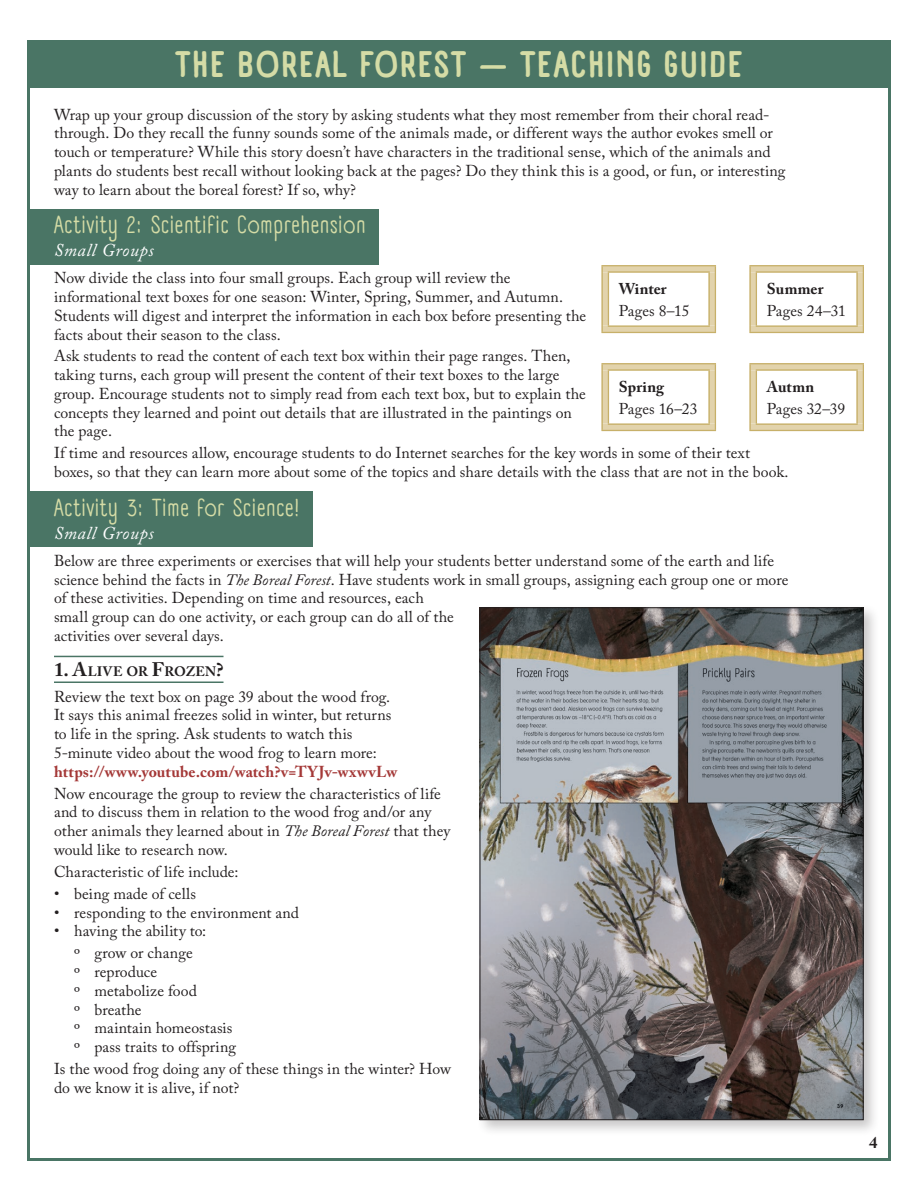
<style>
.page{position:relative;width:918px;height:1188px;background:#fff}
.page>*{position:absolute;margin:0;border:0;box-sizing:border-box;transform-origin:0 0}
.t1{font:700 36px "Panforte Pro";letter-spacing:.05em;color:#d5dca6}
.H1_-_title{font:24px "Panforte Pro";letter-spacing:.035em;color:#d5dca6}
.H1_-_title-2{font:italic 18px "Adobe Caslon Pro";letter-spacing:.035em;color:#fff}
.t2{font:700 16.5px "Adobe Caslon Pro";color:#231f20}
.body-copy{font:15.75px/18.8px "Adobe Caslon Pro";letter-spacing:.005em;color:#231f20}
.table-body-copy{font:15.6px "Adobe Caslon Pro";letter-spacing:.005em;color:#231f20}
.table-body-copy-2{font:700 15.6px "Adobe Caslon Pro";letter-spacing:.01em;color:#231f20}
.H2_-_subtitle{font:700 13.65px "Adobe Caslon Pro";letter-spacing:.005em;color:#231f20}
.s1{font-style:italic}
.s2{font-size:19.5px}
.s3{font-weight:700;color:#a43837}
</style>
<div class="page">
<div style="left:27px;top:209px;width:351px;height:56px;background:#4a7565"></div>
<div style="left:27px;top:492px;width:286px;height:55px;background:#4a7565"></div>
<hr style="left:54px;top:656px;width:170px;height:1px;background:#4a7565">
<hr style="left:54px;top:682px;width:170px;height:1px;background:#4a7565">
<svg style="left:603px;top:266px;width:112px;height:7px"></svg>
<svg style="left:603px;top:273px;width:5px;height:53px"></svg>
<svg style="left:710px;top:273px;width:5px;height:53px"></svg>
<svg style="left:603px;top:326px;width:112px;height:6px"></svg>
<hr style="left:602px;top:265px;width:114px;height:1px;background:#c7b069">
<hr style="left:608px;top:271px;width:102px;height:2px;background:#c7b069">
<hr style="left:602px;top:266px;width:1px;height:66px;background:#c7b069">
<hr style="left:608px;top:273px;width:1px;height:53px;background:#c7b069">
<hr style="left:709px;top:273px;width:1px;height:53px;background:#c7b069">
<hr style="left:715px;top:266px;width:1px;height:66px;background:#c7b069">
<hr style="left:608px;top:326px;width:102px;height:1px;background:#c7b069">
<hr style="left:602px;top:332px;width:114px;height:1px;background:#c7b069">
<svg style="left:603px;top:364px;width:112px;height:7px"></svg>
<svg style="left:603px;top:371px;width:5px;height:53px"></svg>
<svg style="left:710px;top:371px;width:5px;height:53px"></svg>
<div style="left:602px;top:424px;width:114px;height:7px;background:#e2d3ac"></div>
<hr style="left:602px;top:363px;width:114px;height:1px;background:#c7b069">
<hr style="left:608px;top:369px;width:102px;height:2px;background:#c7b069">
<hr style="left:602px;top:364px;width:1px;height:66px;background:#c7b069">
<hr style="left:608px;top:371px;width:1px;height:53px;background:#c7b069">
<hr style="left:709px;top:371px;width:1px;height:53px;background:#c7b069">
<hr style="left:715px;top:364px;width:1px;height:66px;background:#c7b069">
<hr style="left:608px;top:424px;width:102px;height:1px;background:#c7b069">
<hr style="left:602px;top:430px;width:114px;height:1px;background:#c7b069">
<svg style="left:751px;top:266px;width:112px;height:7px"></svg>
<svg style="left:751px;top:273px;width:5px;height:53px"></svg>
<svg style="left:858px;top:273px;width:5px;height:53px"></svg>
<svg style="left:751px;top:326px;width:112px;height:6px"></svg>
<hr style="left:750px;top:265px;width:114px;height:1px;background:#c7b069">
<hr style="left:756px;top:271px;width:102px;height:2px;background:#c7b069">
<hr style="left:750px;top:266px;width:1px;height:66px;background:#c7b069">
<hr style="left:756px;top:273px;width:1px;height:53px;background:#c7b069">
<hr style="left:856px;top:273px;width:2px;height:53px;background:#c7b069">
<hr style="left:863px;top:266px;width:1px;height:66px;background:#c7b069">
<hr style="left:756px;top:326px;width:102px;height:1px;background:#c7b069">
<hr style="left:750px;top:332px;width:114px;height:1px;background:#c7b069">
<svg style="left:751px;top:364px;width:112px;height:7px"></svg>
<svg style="left:751px;top:371px;width:5px;height:53px"></svg>
<svg style="left:858px;top:371px;width:5px;height:53px"></svg>
<div style="left:750px;top:424px;width:114px;height:7px;background:#e2d3ac"></div>
<hr style="left:750px;top:363px;width:114px;height:1px;background:#c7b069">
<hr style="left:756px;top:369px;width:102px;height:2px;background:#c7b069">
<hr style="left:750px;top:364px;width:1px;height:66px;background:#c7b069">
<hr style="left:756px;top:371px;width:1px;height:53px;background:#c7b069">
<hr style="left:856px;top:371px;width:2px;height:53px;background:#c7b069">
<hr style="left:863px;top:364px;width:1px;height:66px;background:#c7b069">
<hr style="left:756px;top:424px;width:102px;height:1px;background:#c7b069">
<hr style="left:750px;top:430px;width:114px;height:1px;background:#c7b069">
<div style="left:476px;top:604px;width:404px;height:533px;background:#231f20;opacity:.25"></div>
<img style="left:482px;top:609px;width:380px;height:509px">
<div style="left:27px;top:40px;width:864px;height:48px;background:#4a7565"></div>
<h1 class="t1" style="left:175px;top:39px;width:569px">THE BOREAL FOREST — TEACHING GUIDE</h1>
<p class="body-copy" style="left:54px;top:105px;width:733px">Wrap up your group discussion of the story by asking students what they most remember from their choral read&shy;through. Do they recall the funny sounds some of the animals made, or different ways the author evokes smell or touch or temperature? While this story doesn’t have characters in the traditional sense, which of the animals and plants do students best recall without looking back at the pages? Do they think this is a good, or fun, or interesting way to learn about the boreal forest? If so, why?</p>
<h1 class="H1_-_title" style="left:54px;top:207px;width:313px">Activity 2: Scientific Comprehension</h1>
<h1 class="H1_-_title-2" style="left:54px;top:239px;width:101px">Small Groups</h1>
<p class="body-copy" style="left:54px;top:268px;width:534px">Now divide the class into four small groups. Each group will review the informational text boxes for one season: Winter, Spring, Summer, and Autumn.<br>Students will digest and interpret the information in each box before presenting the facts about their season to the class.</p>
<p class="body-copy" style="left:54px;top:347px;width:533px">Ask students to read the content of each text box within their page ranges. Then, taking turns, each group will present the content of their text boxes to the large group. Encourage students not to simply read from each text box, but to explain the concepts they learned and point out details that are illustrated in the paintings on the page.</p>
<p class="body-copy" style="left:54px;top:444px;width:736px">If time and resources allow, encourage students to do Internet searches for the key words in some of their text boxes, so that they can learn more about some of the topics and share details with the class that are not in the book.</p>
<h1 class="H1_-_title" style="left:54px;top:490px;width:248px">Activity 3: Time for Science!</h1>
<h1 class="H1_-_title-2" style="left:54px;top:522px;width:101px">Small Groups</h1>
<p class="body-copy" style="left:54px;top:551px;width:736px">Below are three experiments or exercises that will help your students better understand some of the earth and life science behind the facts in <span class="s1">The Boreal Forest</span>. Have students work in small groups, assigning each group one or more of these activities. Depending on time and resources, each<br>small group can do one activity, or each group can do all of the<br>activities over several days.</p>
<h2 class="H2_-_subtitle" style="left:54px;top:663px;width:171px"><span class="s2">1. A</span>LIVE OR <span class="s2">F</span>ROZEN<span class="s2">?</span></h2>
<p class="body-copy" style="left:54px;top:687px;width:345px">Review the text box on page 39 about the wood frog.<br>It says this animal freezes solid in winter, but returns to life in the spring. Ask students to watch this 5-minute video about the wood frog to learn more: <span class="s3">https://www.youtube.com/watch?v=TYJv-wxwvLw</span></p>
<p class="body-copy" style="left:54px;top:784px;width:398px">Now encourage the group to review the characteristics of life and to discuss them in relation to the wood frog and/or any other animals they learned about in <span class="s1">The Boreal Forest</span> that they would like to research now.</p>
<p class="body-copy" style="left:54px;top:862px;width:186px">Characteristic of life include:</p>
<p class="body-copy" style="left:54px;top:884px;width:144px">• being made of cells</p>
<p class="body-copy" style="left:54px;top:903px;width:247px">• responding to the environment and</p>
<p class="body-copy" style="left:54px;top:922px;width:154px">• having the ability to:</p>
<p class="body-copy" style="left:74px;top:944px;width:120px">º grow or change</p>
<p class="body-copy" style="left:74px;top:962px;width:84px">º reproduce</p>
<p class="body-copy" style="left:74px;top:981px;width:124px">º metabolize food</p>
<p class="body-copy" style="left:74px;top:1000px;width:69px">º breathe</p>
<p class="body-copy" style="left:74px;top:1019px;width:160px">º maintain homeostasis</p>
<p class="body-copy" style="left:74px;top:1037px;width:163px">º pass traits to offspring</p>
<p class="body-copy" style="left:54px;top:1059px;width:399px">Is the wood frog doing any of these things in the winter? How do we know it is alive, if not?</p>
<p class="table-body-copy-2" style="left:767px;top:279px;width:58px">Summer</p>
<p class="table-body-copy" style="left:767px;top:301px;width:81px">Pages 24–31</p>
<p class="table-body-copy-2" style="left:619px;top:279px;width:49px">Winter</p>
<p class="table-body-copy" style="left:619px;top:301px;width:72px">Pages 8–15</p>
<p class="table-body-copy-2" style="left:767px;top:377px;width:49px">Autmn</p>
<p class="table-body-copy" style="left:767px;top:399px;width:80px">Pages 32–39</p>
<p class="table-body-copy-2" style="left:619px;top:377px;width:47px">Spring</p>
<p class="table-body-copy" style="left:619px;top:399px;width:80px">Pages 16–23</p>
<p class="t2" style="left:869px;top:1132px;width:10px">4</p>
</div>
